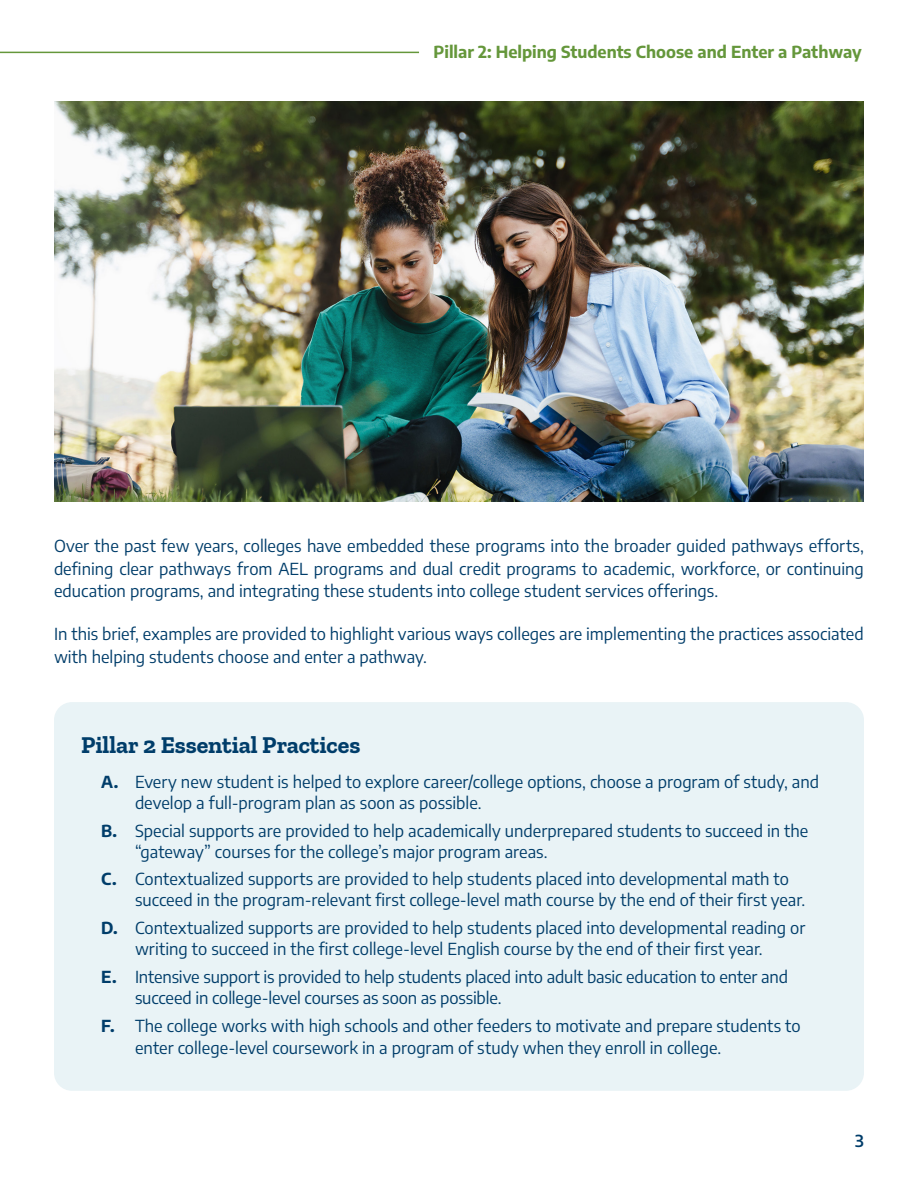
<style>
.page{position:relative;width:918px;height:1188px;background:#fff}
.page>*{position:absolute;margin:0;border:0;box-sizing:border-box;transform-origin:0 0}
.Body_Title{font:700 24px "Zilla Slab";letter-spacing:-.005em;color:#003d6a}
.Body{font:16.5px/21px "Encode Sans";color:#003d6a}
.t1{font:700 16.5px "Encode Sans";color:#65973b}
.t2{font:600 16.5px "Encode Sans";color:#003d6a}
.s1{font-weight:700}
</style>
<div class="page">
<hr style="left:0;top:52px;width:419px;height:1px;background:#65973b">
<div style="left:54px;top:702px;width:810px;height:389px;background:#e9f3f6;border-radius:18px"></div>
<img style="left:54px;top:101px;width:810px;height:401px">
<p class="t1" style="left:434px;top:41px;width:430px">Pillar 2: Helping Students Choose and Enter a Pathway</p>
<p class="Body" style="left:54px;top:534px;width:811px;line-height:22.5px;text-align:justify">Over the past few years, colleges have embedded these programs into the broader guided pathways efforts, defining clear pathways from AEL programs and dual credit programs to academic, workforce, or continuing education programs, and integrating these students into college student services offerings.</p>
<p class="Body" style="left:54px;top:622px;width:811px;line-height:22.5px">In this brief, examples are provided to highlight various ways colleges are implementing the practices associated with helping students choose and enter a pathway.</p>
<p class="Body_Title" style="left:81px;top:732px;width:281px">Pillar 2 Essential Practices</p>
<p class="Body" style="left:135px;top:771px;width:686px;text-indent:-34px"><span class="s1">A.</span> Every new student is helped to explore career/college options, choose a program of study, and develop a full-program plan as soon as possible.</p>
<p class="Body" style="left:135px;top:819px;width:675px;text-indent:-34px"><span class="s1">B.</span> Special supports are provided to help academically underprepared students to succeed in the “gateway” courses for the college’s major program areas.</p>
<p class="Body" style="left:135px;top:868px;width:672px;text-indent:-34px"><span class="s1">C.</span> Contextualized supports are provided to help students placed into developmental math to succeed in the program-relevant first college-level math course by the end of their first year.</p>
<p class="Body" style="left:101px;top:917px;width:706px;text-align:center"><span class="s1">D.</span> Contextualized supports are provided to help students placed into developmental reading or writing to succeed in the first college-level English course by the end of their first year.</p>
<p class="Body" style="left:135px;top:966px;width:655px;text-indent:-34px"><span class="s1">E.</span> Intensive support is provided to help students placed into adult basic education to enter and succeed in college-level courses as soon as possible.</p>
<p class="Body" style="left:135px;top:1014px;width:667px;line-height:22.5px;text-indent:-34px"><span class="s1">F.</span> The college works with high schools and other feeders to motivate and prepare students to enter college-level coursework in a program of study when they enroll in college.</p>
<p class="t2" style="left:855px;top:1130px;width:10px">3</p>
</div>
